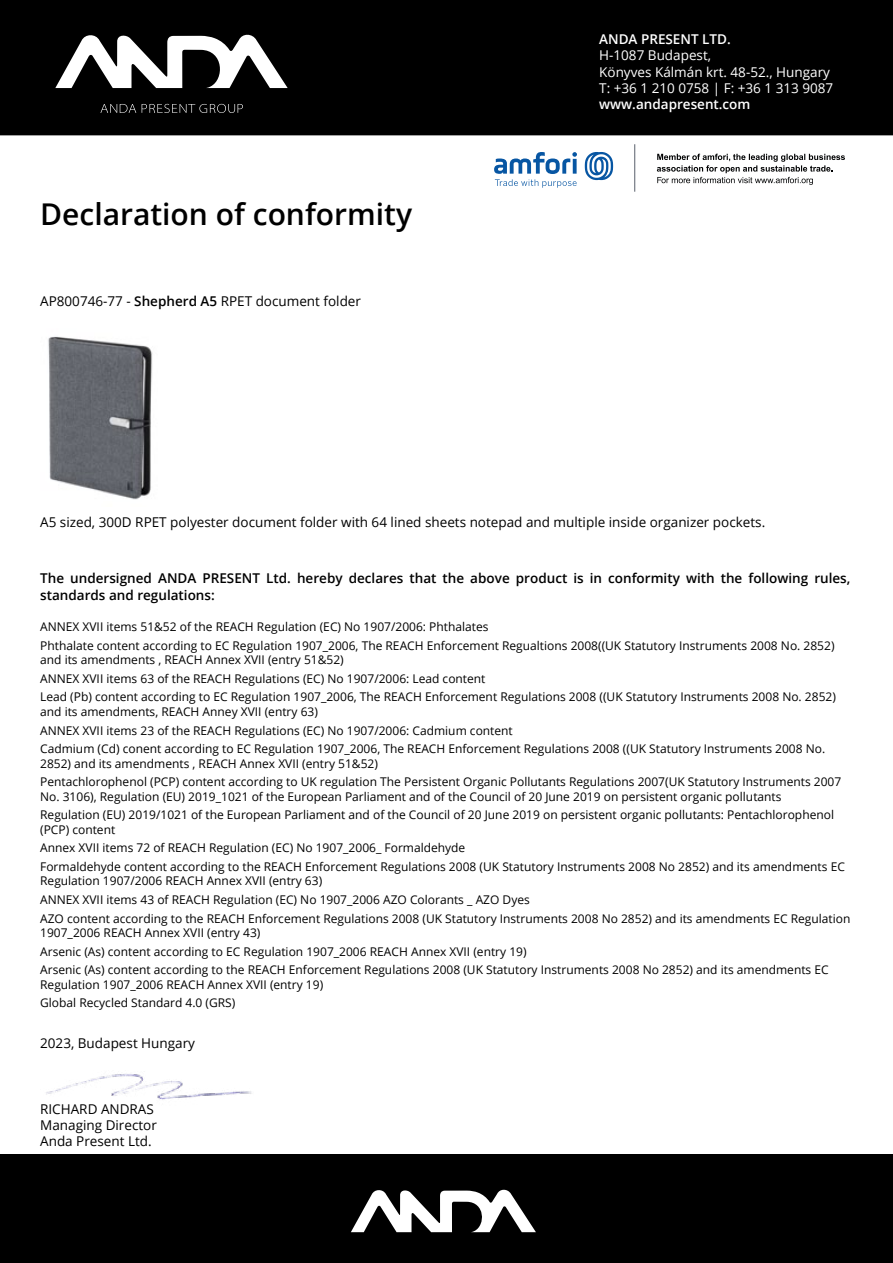
<style>
.page{position:relative;width:893px;height:1263px;background:#fff}
.page>*{position:absolute;margin:0;border:0;box-sizing:border-box;transform-origin:0 0}
.t1{font:600 30px "Open Sans";color:#000}
.t2{font:13.5px/16.2px "Open Sans";color:#000}
.t3{font:600 13.5px/16.2px "Open Sans";color:#000}
.t4{font:13.5px/16.2px "Open Sans";color:#fff}
.t5{font:600 13.5px "Open Sans";color:#fff}
.t6{font:12px/18.6px "Open Sans";color:#000}
.s1{font-weight:600}
</style>
<div class="page">
<div style="left:0;top:0;width:893px;height:135px;background:#000"></div>
<div style="left:0;top:1154px;width:893px;height:109px;background:#000"></div>
<svg style="left:55px;top:34px;width:233px;height:54px"></svg>
<svg style="left:100px;top:104px;width:143px;height:9px"></svg>
<img style="left:48px;top:336px;width:105px;height:164px">
<svg style="left:351px;top:1189px;width:185px;height:43px"></svg>
<svg style="left:585px;top:152px;width:28px;height:28px"></svg>
<svg style="left:494px;top:152px;width:83px;height:36px"></svg>
<hr style="left:634px;top:144px;width:1px;height:47px;background:#686e79">
<svg style="left:657px;top:154px;width:188px;height:31px"></svg>
<img style="left:46px;top:1074px;width:206px;height:26px">
<h1 class="t1" style="left:40px;top:193px;width:373px">Declaration of conformity</h1>
<p class="t2" style="left:40px;top:292px;width:322px">AP800746-77 - <span class="s1">Shepherd A5</span> RPET document folder</p>
<p class="t5" style="left:599px;top:30px;width:133px">ANDA PRESENT LTD.</p>
<p class="t4" style="left:599px;top:47px;width:236px">H-1087 Budapest,<br>Könyves Kálmán krt. 48-52., Hungary<br>T: +36 1 210 0758 | F: +36 1 313 9087</p>
<p class="t5" style="left:599px;top:95px;width:153px">www.andapresent.com</p>
<p class="t2" style="left:40px;top:514px;width:727px">A5 sized, 300D RPET polyester document folder with 64 lined sheets notepad and multiple inside organizer pockets.</p>
<p class="t3" style="left:40px;top:570px;width:812px">The undersigned ANDA PRESENT Ltd. hereby declares that the above product is in conformity with the following rules, standards and regulations:</p>
<p class="t6" style="left:40px;top:617px;width:796px">ANNEX XVII items 51&amp;52 of the REACH Regulation (EC) No 1907/2006: Phthalates<br>Phthalate content according to EC Regulation 1907_2006, The REACH Enforcement Regualtions 2008((UK Statutory Instruments 2008 No. 2852)</p>
<p class="t6" style="left:40px;top:650px;width:797px">and its amendments , REACH Annex XVII (entry 51&amp;52)<br>ANNEX XVII items 63 of the REACH Regulations (EC) No 1907/2006: Lead content<br>Lead (Pb) content according to EC Regulation 1907_2006, The REACH Enforcement Regulations 2008 ((UK Statutory Instruments 2008 No. 2852)</p>
<p class="t6" style="left:40px;top:702px;width:787px">and its amendments, REACH Anney XVII (entry 63)<br>ANNEX XVII items 23 of the REACH Regulations (EC) No 1907/2006: Cadmium content<br>Cadmium (Cd) conent according to EC Regulation 1907_2006, The REACH Enforcement Regulations 2008 ((UK Statutory Instruments 2008 No.</p>
<p class="t6" style="left:40px;top:754px;width:803px">2852) and its amendments , REACH Annex XVII (entry 51&amp;52)<br>Pentachlorophenol (PCP) content according to UK regulation The Persistent Organic Pollutants Regulations 2007(UK Statutory Instruments 2007</p>
<p class="t6" style="left:40px;top:787px;width:795px">No. 3106), Regulation (EU) 2019_1021 of the European Parliament and of the Council of 20 June 2019 on persistent organic pollutants<br>Regulation (EU) 2019/1021 of the European Parliament and of the Council of 20 June 2019 on persistent organic pollutants: Pentachlorophenol</p>
<p class="t6" style="left:40px;top:820px;width:806px">(PCP) content<br>Annex XVII items 72 of REACH Regulation (EC) No 1907_2006_ Formaldehyde<br>Formaldehyde content according to the REACH Enforcement Regulations 2008 (UK Statutory Instruments 2008 No 2852) and its amendments EC</p>
<p class="t6" style="left:40px;top:871px;width:812px">Regulation 1907/2006 REACH Annex XVII (entry 63)<br>ANNEX XVII items 43 of REACH Regulation (EC) No 1907_2006 AZO Colorants _ AZO Dyes<br>AZO content according to the REACH Enforcement Regulations 2008 (UK Statutory Instruments 2008 No 2852) and its amendments EC Regulation</p>
<p class="t6" style="left:40px;top:923px;width:790px">1907_2006 REACH Annex XVII (entry 43)<br>Arsenic (As) content according to EC Regulation 1907_2006 REACH Annex XVII (entry 19)<br>Arsenic (As) content according to the REACH Enforcement Regulations 2008 (UK Statutory Instruments 2008 No 2852) and its amendments EC</p>
<p class="t6" style="left:40px;top:975px;width:285px">Regulation 1907_2006 REACH Annex XVII (entry 19)<br>Global Recycled Standard 4.0 (GRS)</p>
<p class="t2" style="left:40px;top:1034px;width:156px">2023, Budapest Hungary</p>
<p class="t2" style="left:40px;top:1100px;width:118px">RICHARD ANDRAS<br>Managing Director<br>Anda Present Ltd.</p>
</div>
